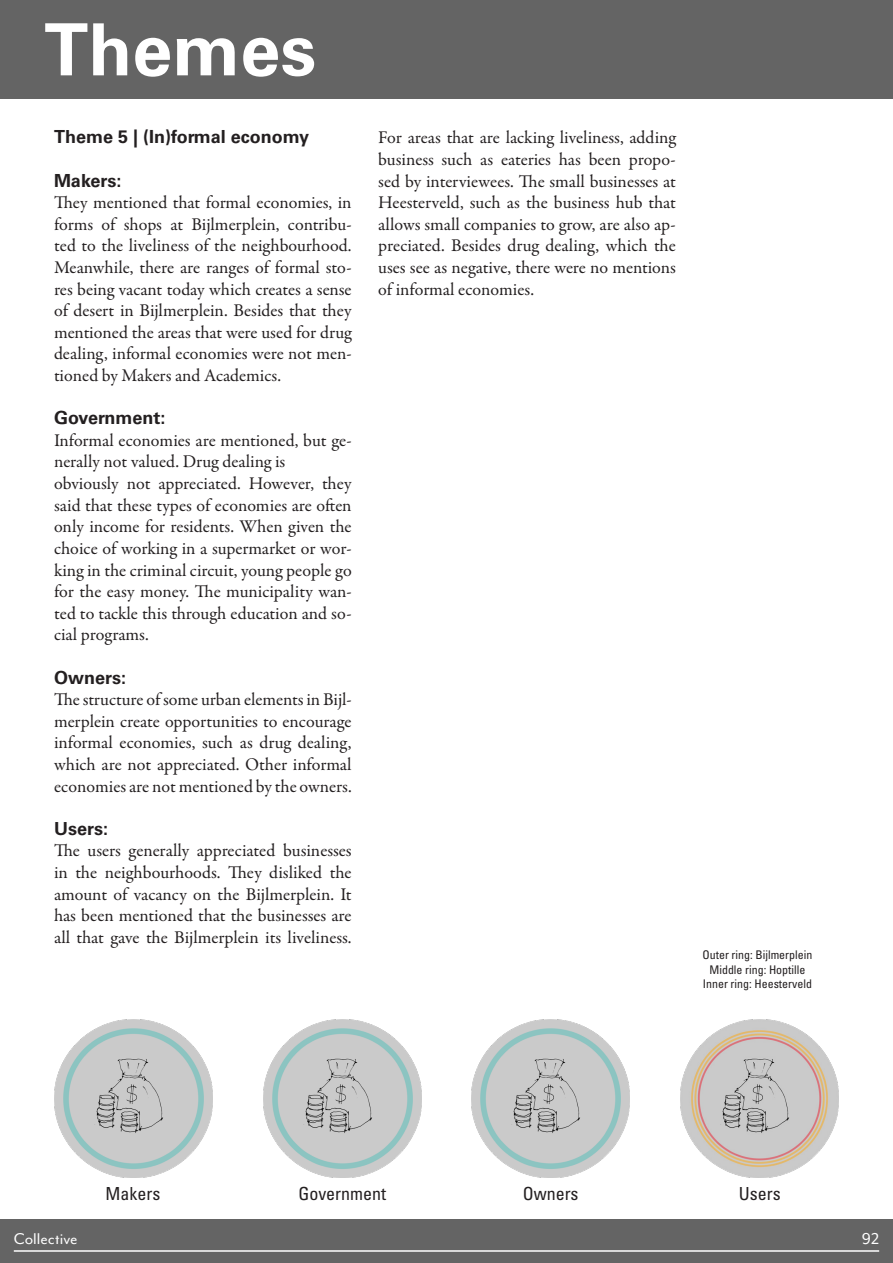
<style>
.page{position:relative;width:893px;height:1263px;background:#fff}
.page>*{position:absolute;margin:0;border:0;box-sizing:border-box;transform-origin:0 0}
.t1{font:700 72px "Univers LT Std";color:#fff}
.t2{font:700 72px "Mr Eaves Mod OT";color:#fff}
.t3{font:18px/21.6px "Garamond Premr Pro";color:#231f20;text-align:justify}
.t4{font:700 18px "Univers LT Std";color:#231f20}
.t5{font:condensed 18px "Univers LT Std";color:#231f20}
.t6{font:18px "Mr Eaves Mod OT";color:#fff}
.t7{font:condensed 11.85px "Univers LT Std";color:#231f20}
</style>
<div class="page">
<div style="left:0;top:1220px;width:893px;height:43px;background:#646464"></div>
<hr style="left:14px;top:1250px;width:865px;height:2px;background:#fff">
<div style="left:0;top:0;width:893px;height:99px;background:#646464"></div>
<img style="left:472px;top:1019px;width:158px;height:158px">
<img style="left:263px;top:1019px;width:158px;height:158px">
<img style="left:54px;top:1019px;width:158px;height:158px">
<img style="left:681px;top:1019px;width:158px;height:158px">
<p class="t1" style="left:44px;top:8px;width:274px">Themes</p>
<h1 class="t2" style="left:84px;top:11px;width:56px">itl</h1>
<p class="t4" style="left:54px;top:127px;width:257px">Theme 5 | (In)formal economy</p>
<p class="t4" style="left:54px;top:170px;width:69px">Makers:</p>
<p class="t3" style="left:54px;top:192px;width:299px">They mentioned that formal economies, in forms of shops at Bijlmerplein, contribu&shy;ted to the liveliness of the neighbourhood.<br>Meanwhile, there are ranges of formal sto&shy;res being vacant today which creates a sense of desert in Bijlmerplein. Besides that they mentioned the areas that were used for drug dealing, informal economies were not men&shy;tioned by Makers and Academics.</p>
<p class="t4" style="left:54px;top:407px;width:113px">Government:</p>
<p class="t3" style="left:54px;top:430px;width:299px">Informal economies are mentioned, but ge&shy;nerally not valued. Drug dealing is</p>
<p class="t3" style="left:54px;top:473px;width:299px">obviously not appreciated. However, they said that these types of economies are often only income for residents. When given the choice of working in a supermarket or wor&shy;king in the criminal circuit, young people go for the easy money. The municipality wan&shy;ted to tackle this through education and so&shy;cial programs.</p>
<p class="t4" style="left:54px;top:667px;width:74px">Owners:</p>
<p class="t3" style="left:54px;top:689px;width:299px">The structure of some urban elements in Bijl&shy;merplein create opportunities to encourage informal economies, such as drug dealing, which are not appreciated. Other informal economies are not mentioned by the owners.</p>
<p class="t4" style="left:54px;top:818px;width:56px">Users:</p>
<p class="t3" style="left:54px;top:840px;width:299px">The users generally appreciated businesses in the neighbourhoods. They disliked the amount of vacancy on the Bijlmerplein. It has been mentioned that the businesses are all that gave the Bijlmerplein its liveliness.</p>
<p class="t3" style="left:378px;top:127px;width:299px">For areas that are lacking liveliness, adding business such as eateries has been propo&shy;sed by interviewees. The small businesses at Heesterveld, such as the business hub that allows small companies to grow, are also ap&shy;preciated. Besides drug dealing, which the uses see as negative, there were no mentions of informal economies.</p>
<p class="t7" style="left:702px;top:948px;width:111px">Outer ring: Bijlmerplein</p>
<p class="t7" style="left:709px;top:962px;width:97px">Middle ring: Hoptille</p>
<p class="t7" style="left:703px;top:976px;width:111px">Inner ring: Heesterveld</p>
<p class="t5" style="left:106px;top:1182px;width:56px">Makers</p>
<p class="t5" style="left:298px;top:1182px;width:89px">Government</p>
<p class="t5" style="left:523px;top:1182px;width:57px">Owners</p>
<p class="t5" style="left:739px;top:1182px;width:43px">Users</p>
<p class="t6" style="left:14px;top:1229px;width:65px">Collective</p>
<p class="t6" style="left:862px;top:1229px;width:19px">92</p>
</div>
